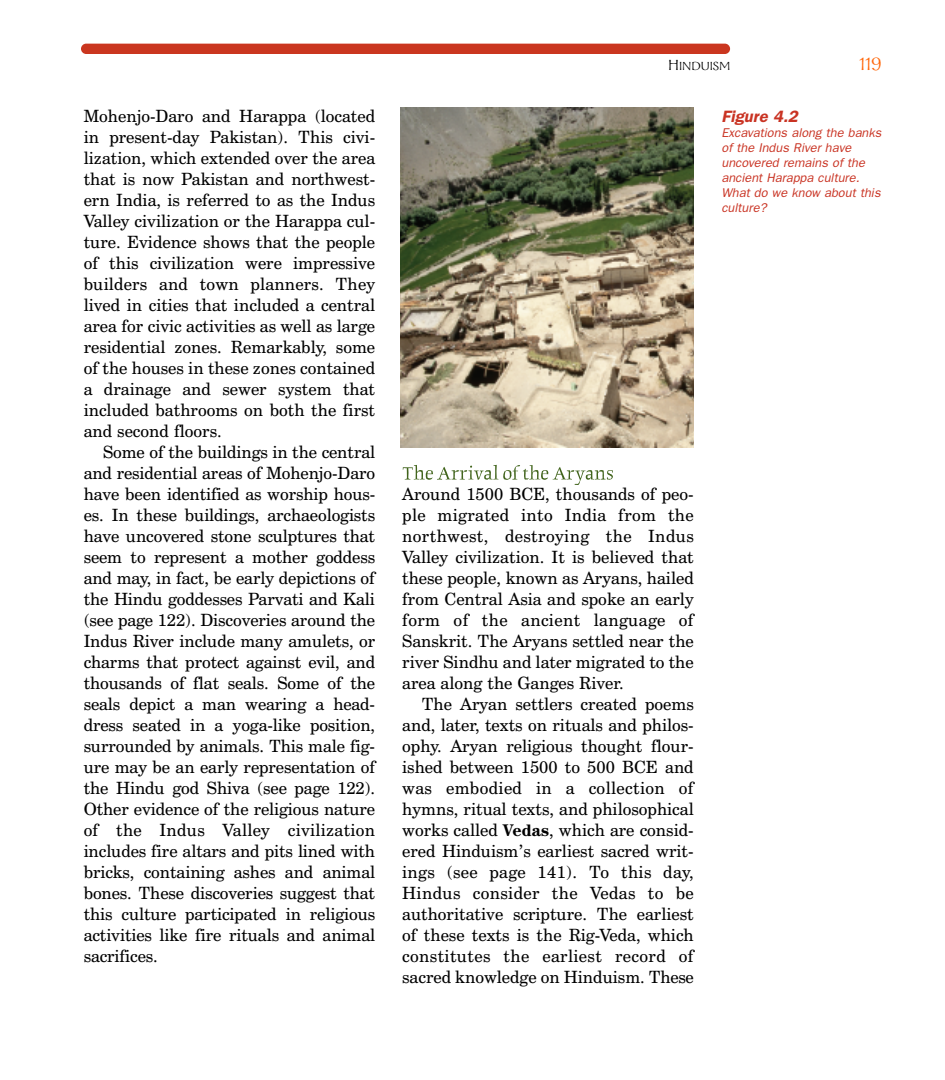
<style>
.page{position:relative;width:945px;height:1080px;background:#fff}
.page>*{position:absolute;margin:0;border:0;box-sizing:border-box;transform-origin:0 0}
.t1{font:21px "Galahad";color:#ff6609}
.t2{font:16.8px/21px "Century Schoolbook";color:#000;text-align:justify}
.t3{font:italic 600 16.5px "Franklin Gothic";color:#c93323}
.t4{font:13.2px "Galahad";color:#000}
.t5{font:italic 12.75px/15px "Franklin Gothic";color:#c93323}
.s1{font-size:16.5px}
.s2{font-family:"Century";font-weight:700}
</style>
<div class="page">
<div style="left:81px;top:44px;width:649px;height:10px;background:#ca361f;border-radius:5px"></div>
<svg style="left:403px;top:465px;width:210px;height:20px"></svg>
<img style="left:400px;top:108px;width:293px;height:339px">
<p class="t2" style="left:84px;top:105px;width:293px">Mohenjo-Daro and Harappa (located in present-day Pakistan). This civi&shy;lization, which extended over the area that is now Pakistan and northwest&shy;ern India, is referred to as the Indus Valley civilization or the Harappa cul&shy;ture. Evidence shows that the people of this civilization were impressive builders and town planners. They lived in cities that included a central area for civic activities as well as large residential zones. Remarkably, some of the houses in these zones contained a drainage and sewer system that included bathrooms on both the first and second floors.</p>
<p class="t2" style="left:84px;top:441px;width:293px;text-indent:20px">Some of the buildings in the central and residential areas of Mohenjo-Daro have been identified as worship hous&shy;es. In these buildings, archaeologists have uncovered stone sculptures that seem to represent a mother goddess and may, in fact, be early depictions of the Hindu goddesses Parvati and Kali (see page 122). Discoveries around the Indus River include many amulets, or charms that protect against evil, and thousands of flat seals. Some of the seals depict a man wearing a head&shy;dress seated in a yoga-like position, surrounded by animals. This male fig&shy;ure may be an early representation of the Hindu god Shiva (see page 122).<br>Other evidence of the religious nature of the Indus Valley civilization includes fire altars and pits lined with bricks, containing ashes and animal bones. These discoveries suggest that this culture participated in religious activities like fire rituals and animal sacrifices.</p>
<p class="t4" style="left:668px;top:61px;width:64px"><span class="s1">H</span>INDUISM</p>
<p class="t1" style="left:860px;top:56px;width:24px">119</p>
<p class="t3" style="left:722px;top:106px;width:78px">Figure 4.2</p>
<p class="t5" style="left:722px;top:125px;width:161px">Excavations along the banks of the Indus River have uncovered remains of the ancient Harappa culture.<br>What do we know about this culture?</p>
<p class="t2" style="left:402px;top:484px;width:293px">Around 1500 BCE, thousands of peo&shy;ple migrated into India from the northwest, destroying the Indus Valley civilization. It is believed that these people, known as Aryans, hailed from Central Asia and spoke an early form of the ancient language of Sanskrit. The Aryans settled near the river Sindhu and later migrated to the area along the Ganges River.</p>
<p class="t2" style="left:402px;top:694px;width:293px;text-indent:19px">The Aryan settlers created poems and, later, texts on rituals and philos&shy;ophy. Aryan religious thought flour&shy;ished between 1500 to 500 BCE and was embodied in a collection of hymns, ritual texts, and philosophical works called <span class="s2">Vedas</span>, which are consid&shy;ered Hinduism’s earliest sacred writ&shy;ings (see page 141). To this day, Hindus consider the Vedas to be authoritative scripture. The earliest of these texts is the Rig-Veda, which constitutes the earliest record of sacred knowledge on Hinduism. These</p>
</div>
